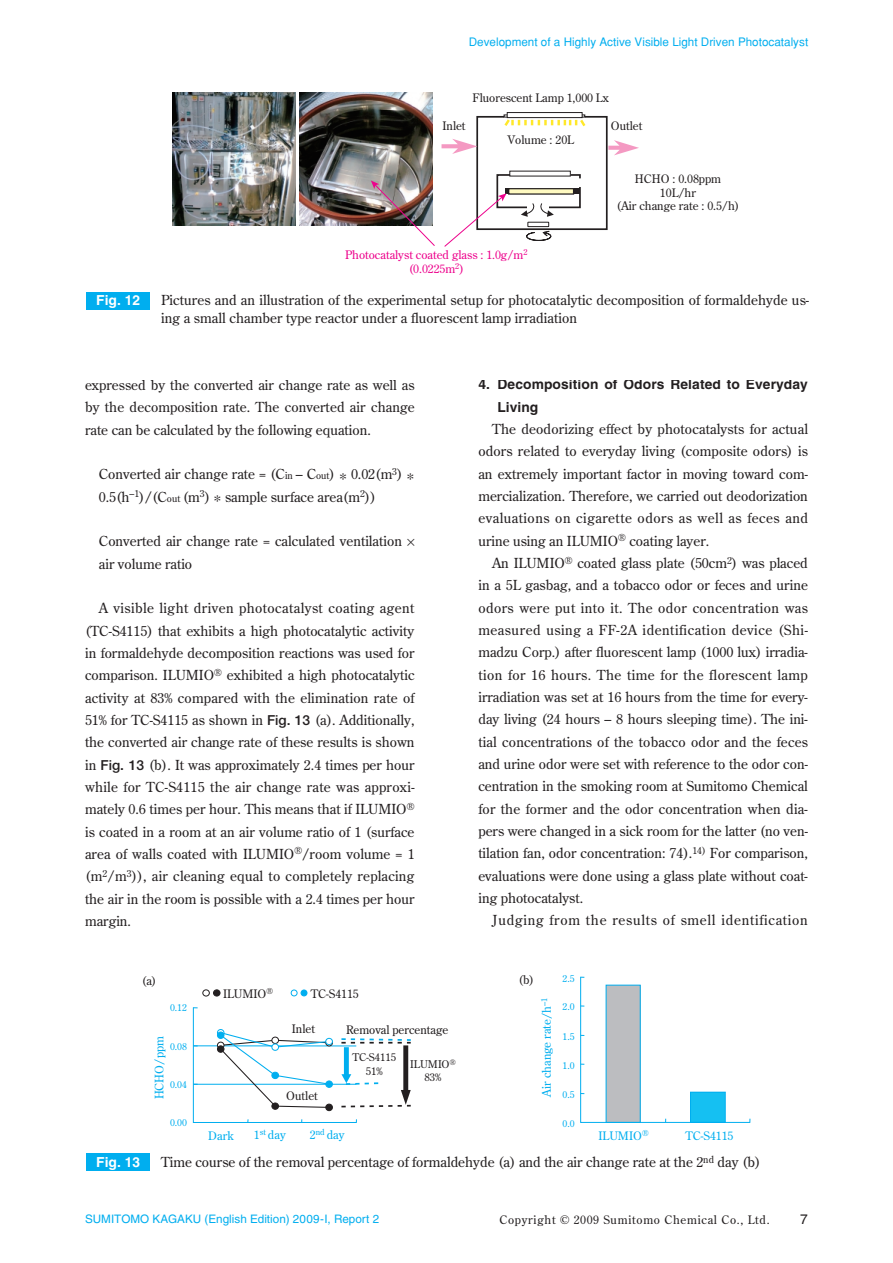
<style>
.page{position:relative;width:893px;height:1263px;background:#fff}
.page>*{position:absolute;margin:0;border:0;box-sizing:border-box;transform-origin:0 0}
.t1{font:13.8px/22.4px "Century Old Style";color:#231f20;text-align:justify}
.t2{font:700 13.8px/22.4px "Helvetica";letter-spacing:.005em;color:#231f20}
.t3{font:13.8px "Century Old Style";letter-spacing:.05em;color:#231f20}
.t4{font:700 13.8px "Helvetica";color:#fff}
.t5{font:13.8px "Helvetica LT Std";color:#231f20}
.t6{font:11.7px/13.8px "Century Old Style";color:#231f20;text-align:center}
.t7{font:11.7px "Helvetica";color:#00aeef}
.t8{font:11.7px "Century Old Style";color:#00aeef}
.t9{font:11.7px "Helvetica LT Std";color:#00aeef}
.t10{font:11.7px/13.8px "Century Old Style";color:#ed028c;text-align:center}
.t11{font:11.7px "Century Old Style Std";letter-spacing:.06em;color:#231f20}
.t12{font:10.65px/13.8px "Century Old Style";color:#231f20;text-align:center}
.t13{font:9.6px "Century Old Style";color:#00aeef}
.s1{font-size:9.6px}
.s2{font-family:"Times";font-size:15.9px}
.s3{font-family:"Helvetica Neue";font-weight:500}
.s4{font-family:"Century Old Style"}
</style>
<div class="page">
<div style="left:86px;top:1154px;width:64px;height:17px;background:#00aeef"></div>
<svg style="left:580px;top:977px;width:171px;height:146px"></svg>
<div style="left:203px;top:989px;width:7px;height:7px;background:#fff;border:1px solid #231f20;border-radius:50%"></div>
<div style="left:213px;top:989px;width:7px;height:7px;background:#231f20;border:1px solid #231f20;border-radius:50%"></div>
<svg style="left:291px;top:990px;width:16px;height:6px"></svg>
<svg style="left:193px;top:1007px;width:218px;height:116px"></svg>
<div style="left:86px;top:292px;width:64px;height:17px;background:#00aeef"></div>
<img style="left:172px;top:92px;width:124px;height:134px">
<img style="left:299px;top:92px;width:134px;height:134px">
<div style="left:507px;top:112px;width:75px;height:6px;border:1px solid #231f20"></div>
<svg style="left:371px;top:115px;width:268px;height:132px"></svg>
<p class="t7" style="left:469px;top:35px;width:341px">Development of a Highly Active Visible Light Driven Photocatalyst</p>
<p class="t6" style="left:473px;top:91px;width:138px">Fluorescent Lamp 1,000 Lx</p>
<p class="t6" style="left:443px;top:119px;width:25px">Inlet</p>
<p class="t6" style="left:611px;top:119px;width:33px">Outlet</p>
<p class="t6" style="left:508px;top:133px;width:68px">Volume : 20L</p>
<p class="t10" style="left:345px;top:248px;width:184px">Photocatalyst coated glass : 1.0g/m<sup>2 </sup>(0.0225m<sup>2</sup>)</p>
<p class="t6" style="left:616px;top:171px;width:125px">HCHO : 0.08ppm<br>10L/hr<br>(Air change rate : 0.5/h)</p>
<p class="t4" style="left:96px;top:291px;width:45px">Fig. 12</p>
<p class="t1" style="left:161px;top:291px;width:650px;line-height:18.1px">Pictures and an illustration of the experimental setup for photocatalytic decomposition of formaldehyde us&shy;ing a small chamber type reactor under a fluorescent lamp irradiation</p>
<p class="t1" style="left:85px;top:374px;width:331px">expressed by the converted air change rate as well as by the decomposition rate. The converted air change rate can be calculated by the following equation.</p>
<p class="t1" style="left:99px;top:463px;width:317px">Converted air change rate = (C<span class="s1">in</span> – C<span class="s1">out</span>) <span class="s2">*</span> 0.02(m<sup>3</sup>) <span class="s2">*<br></span>0.5(h<sup>–1</sup>)/(C<span class="s1">out</span> (m<sup>3</sup>) <span class="s2">*</span> sample surface area(m<sup>2</sup>))</p>
<p class="t1" style="left:99px;top:530px;width:305px">Converted air change rate = calculated ventilation air volume ratio</p>
<p class="t1" style="left:85px;top:597px;width:331px;text-indent:14px">A visible light driven photocatalyst coating agent (TC-S4115) that exhibits a high photocatalytic activity in formaldehyde decomposition reactions was used for comparison. ILUMIO<sup>®</sup> exhibited a high photocatalytic activity at 83% compared with the elimination rate of 51% for TC-S4115 as shown in <span class="s3">Fig. 13</span> (a). Additionally, the converted air change rate of these results is shown in <span class="s3">Fig. 13</span> (b). It was approximately 2.4 times per hour while for TC-S4115 the air change rate was approxi&shy;mately 0.6 times per hour. This means that if ILUMIO<sup>® </sup>is coated in a room at an air volume ratio of 1 (surface area of walls coated with ILUMIO<sup>®</sup>/room volume = 1 (m<sup>2</sup>/m<sup>3</sup>)), air cleaning equal to completely replacing the air in the room is possible with a 2.4 times per hour margin.</p>
<p class="t2" style="left:497px;top:373px;width:312px;text-indent:-19px">4. Decomposition of Odors Related to Everyday<br>Living</p>
<p class="t1" style="left:478px;top:418px;width:331px;text-indent:14px">The deodorizing effect by photocatalysts for actual odors related to everyday living (composite odors) is an extremely important factor in moving toward com&shy;mercialization. Therefore, we carried out deodorization evaluations on cigarette odors as well as feces and urine using an ILUMIO<sup>®</sup> coating layer.</p>
<p class="t1" style="left:478px;top:552px;width:331px;text-indent:14px">An ILUMIO<sup>®</sup> coated glass plate (50cm<sup>2</sup>) was placed in a 5L gasbag, and a tobacco odor or feces and urine odors were put into it. The odor concentration was measured using a FF-2A identification device (Shi&shy;madzu Corp.) after fluorescent lamp (1000 lux) irradia&shy;tion for 16 hours. The time for the florescent lamp irradiation was set at 16 hours from the time for every&shy;day living (24 hours – 8 hours sleeping time). The ini&shy;tial concentrations of the tobacco odor and the feces and urine odor were set with reference to the odor con&shy;centration in the smoking room at Sumitomo Chemical for the former and the odor concentration when dia&shy;pers were changed in a sick room for the latter (no ven&shy;tilation fan, odor concentration: 74).<sup>14)</sup> For comparison, evaluations were done using a glass plate without coat&shy;ing photocatalyst.</p>
<p class="t3" style="left:492px;top:911px;width:317px">Judging from the results of smell identification</p>
<p class="t6" style="left:142px;top:973px;width:16px">(a)</p>
<p class="t6" style="left:518px;top:973px;width:17px">(b)</p>
<p class="t6" style="left:223px;top:986px;width:51px">ILUMIO<sup>®</sup></p>
<p class="t6" style="left:311px;top:986px;width:50px">TC-S4115</p>
<p class="t13" style="left:170px;top:1002px;width:18px">0.12</p>
<p class="t8" style="left:152px;top:1099px;width:65px;rotate:-90deg">HCHO/ppm</p>
<p class="t13" style="left:170px;top:1040px;width:18px">0.08</p>
<p class="t13" style="left:170px;top:1078px;width:18px">0.04</p>
<p class="t13" style="left:170px;top:1117px;width:18px">0.00</p>
<p class="t6" style="left:292px;top:1021px;width:25px">Inlet</p>
<p class="t6" style="left:346px;top:1022px;width:104px">Removal percentage</p>
<p class="t6" style="left:286px;top:1089px;width:33px">Outlet</p>
<p class="t12" style="left:352px;top:1050px;width:45px">TC-S4115<br>51%</p>
<p class="t8" style="left:208px;top:1128px;width:27px">Dark</p>
<p class="t8" style="left:254px;top:1127px;width:33px">1<sup>st</sup> day</p>
<p class="t8" style="left:310px;top:1127px;width:36px">2<sup>nd</sup> day</p>
<p class="t12" style="left:410px;top:1057px;width:47px">ILUMIO<sup>®<br></sup>83%</p>
<p class="t8" style="left:539px;top:1097px;width:100px;rotate:-90deg">Air change rate/h<sup>–1</sup></p>
<p class="t13" style="left:563px;top:972px;width:13px">2.5</p>
<p class="t13" style="left:563px;top:1001px;width:13px">2.0</p>
<p class="t13" style="left:563px;top:1030px;width:13px">1.5</p>
<p class="t13" style="left:563px;top:1059px;width:13px">1.0</p>
<p class="t13" style="left:563px;top:1088px;width:13px">0.5</p>
<p class="t13" style="left:563px;top:1117px;width:13px">0.0</p>
<p class="t8" style="left:599px;top:1128px;width:51px">ILUMIO<sup>®</sup></p>
<p class="t8" style="left:685px;top:1128px;width:50px">TC-S4115</p>
<p class="t4" style="left:96px;top:1153px;width:45px">Fig. 13</p>
<p class="t1" style="left:161px;top:1151px;width:601px">Time course of the removal percentage of formaldehyde (a) and the air change rate at the 2<sup>nd</sup> day (b)</p>
<p class="t9" style="left:85px;top:1212px;width:296px">SUMITOMO KAGAKU (English Edition) 2009-I, Report 2</p>
<p class="t11" style="left:499px;top:1212px;width:272px">Copyright © 2009 Sumitomo Chemical Co., Ltd.</p>
<p class="t5" style="left:800px;top:1211px;width:9px">7</p>
<p class="t7" style="left:207px;top:1213px;width:37px">2009-<span class="s4">I</span></p>
</div>
